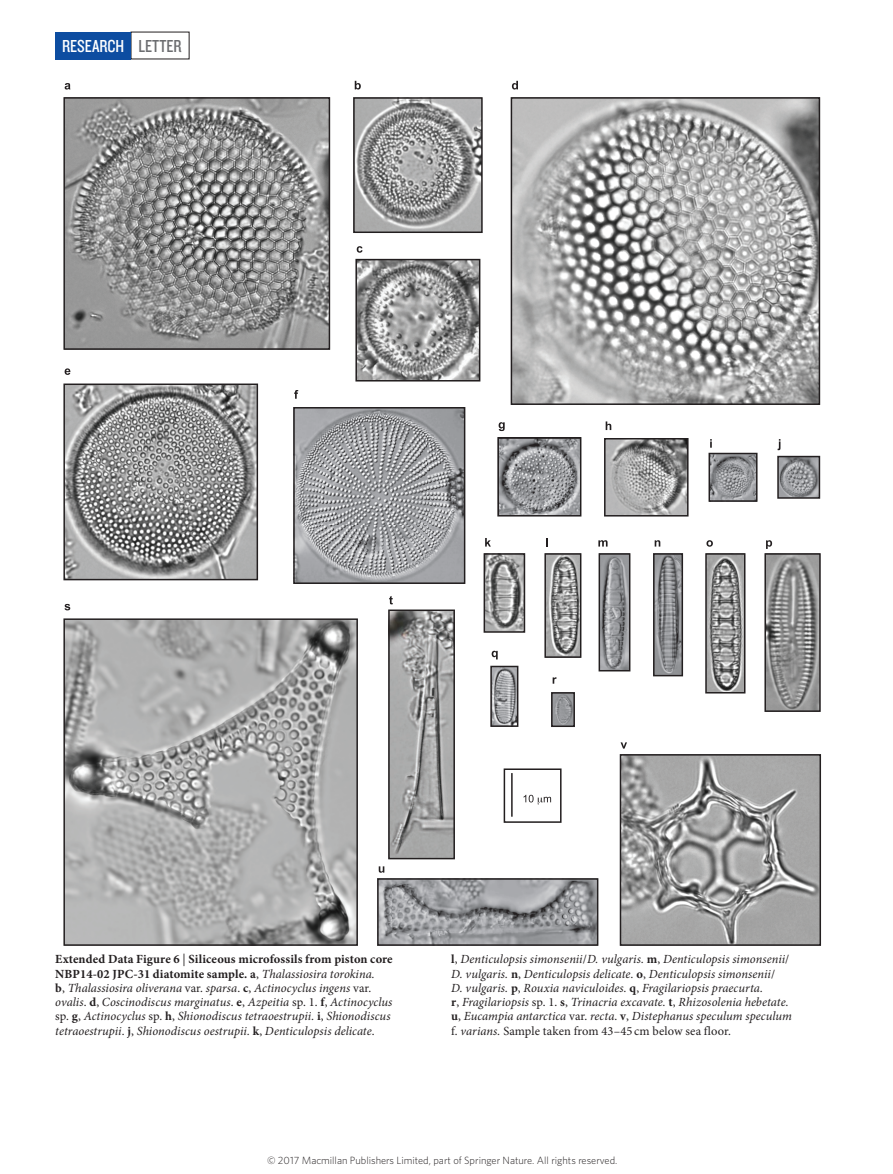
<style>
.page{position:relative;width:893px;height:1174px;background:#fff}
.page>*{position:absolute;margin:0;border:0;box-sizing:border-box;transform-origin:0 0}
.t1{font:18px "Knockout 29 Junior Ltweight";color:#fff}
.t2{font:italic 12.45px/14.2px "Minion Pro";letter-spacing:.005em;color:#231f20}
.t3{font:300 10.5px "Whitney";color:#231f20}
.s1{color:#6c6d70}
.s2{font-weight:700;font-style:normal}
.s3{font-style:normal}
</style>
<div class="page">
<div style="left:55px;top:32px;width:76px;height:27px;background:#0d4da1"></div>
<img style="left:780px;top:459px;width:37px;height:37px">
<div style="left:777px;top:456px;width:43px;height:43px;border:2px solid #231f20"></div>
<svg style="left:777px;top:439px;width:3px;height:11px"></svg>
<img style="left:711px;top:456px;width:43px;height:43px">
<div style="left:708px;top:453px;width:49px;height:49px;border:2px solid #231f20"></div>
<svg style="left:710px;top:439px;width:2px;height:9px"></svg>
<img style="left:607px;top:441px;width:78px;height:72px">
<div style="left:604px;top:438px;width:84px;height:78px;border:2px solid #231f20"></div>
<svg style="left:606px;top:421px;width:5px;height:9px"></svg>
<img style="left:356px;top:100px;width:124px;height:130px">
<div style="left:353px;top:97px;width:130px;height:136px;border:2px solid #231f20"></div>
<svg style="left:355px;top:81px;width:6px;height:9px"></svg>
<img style="left:487px;top:556px;width:35px;height:74px">
<div style="left:484px;top:553px;width:41px;height:80px;border:2px solid #231f20"></div>
<svg style="left:485px;top:538px;width:6px;height:8px"></svg>
<img style="left:547px;top:556px;width:31px;height:99px">
<div style="left:544px;top:553px;width:37px;height:105px;border:2px solid #231f20"></div>
<svg style="left:546px;top:538px;width:2px;height:8px"></svg>
<img style="left:391px;top:612px;width:61px;height:244px">
<div style="left:388px;top:609px;width:67px;height:250px;border:2px solid #231f20"></div>
<svg style="left:389px;top:596px;width:4px;height:8px"></svg>
<img style="left:708px;top:556px;width:34px;height:134px">
<div style="left:705px;top:553px;width:40px;height:140px;border:2px solid #231f20"></div>
<svg style="left:706px;top:540px;width:7px;height:7px"></svg>
<img style="left:602px;top:556px;width:25px;height:112px">
<div style="left:599px;top:553px;width:31px;height:118px;border:2px solid #231f20"></div>
<svg style="left:598px;top:540px;width:10px;height:6px"></svg>
<img style="left:493px;top:668px;width:22px;height:56px">
<div style="left:490px;top:665px;width:28px;height:62px;border:2px solid #231f20"></div>
<img style="left:656px;top:556px;width:24px;height:117px">
<div style="left:653px;top:553px;width:30px;height:123px;border:2px solid #231f20"></div>
<svg style="left:655px;top:540px;width:5px;height:6px"></svg>
<img style="left:554px;top:695px;width:18px;height:29px">
<div style="left:551px;top:692px;width:24px;height:35px;border:2px solid #231f20"></div>
<svg style="left:553px;top:677px;width:4px;height:6px"></svg>
<svg style="left:492px;top:650px;width:6px;height:9px"></svg>
<img style="left:66px;top:386px;width:189px;height:191px">
<div style="left:63px;top:383px;width:195px;height:197px;border:2px solid #231f20"></div>
<img style="left:358px;top:262px;width:119px;height:116px">
<div style="left:355px;top:259px;width:125px;height:122px;border:2px solid #211d1e"></div>
<svg style="left:357px;top:246px;width:6px;height:7px"></svg>
<svg style="left:500px;top:440px;width:78px;height:73px;background:#939497"></svg>
<div style="left:497px;top:437px;width:84px;height:79px;border:2px solid #231f20"></div>
<svg style="left:499px;top:422px;width:6px;height:9px"></svg>
<svg style="left:65px;top:368px;width:5px;height:7px"></svg>
<svg style="left:64px;top:604px;width:6px;height:6px"></svg>
<svg style="left:621px;top:742px;width:6px;height:6px"></svg>
<hr style="left:511px;top:773px;width:2px;height:43px;background:#231f20">
<svg style="left:523px;top:794px;width:28px;height:10px"></svg>
<img style="left:66px;top:100px;width:261px;height:247px">
<div style="left:63px;top:97px;width:267px;height:253px;border:2px solid #231f20"></div>
<img style="left:66px;top:621px;width:289px;height:321px">
<div style="left:63px;top:618px;width:295px;height:327px;border:2px solid #231f20"></div>
<img style="left:380px;top:881px;width:215px;height:61px">
<div style="left:377px;top:878px;width:221px;height:67px;border:2px solid #231f20"></div>
<svg style="left:379px;top:866px;width:5px;height:6px"></svg>
<img style="left:767px;top:556px;width:51px;height:153px">
<div style="left:764px;top:553px;width:57px;height:159px;border:2px solid #231f20"></div>
<svg style="left:766px;top:540px;width:6px;height:9px"></svg>
<img style="left:623px;top:757px;width:195px;height:185px">
<div style="left:620px;top:754px;width:201px;height:191px;border:2px solid #231f20"></div>
<div style="left:504px;top:768px;width:58px;height:55px;border:2px solid #211d1e"></div>
<svg style="left:65px;top:83px;width:5px;height:7px"></svg>
<img style="left:296px;top:410px;width:166px;height:171px">
<div style="left:293px;top:407px;width:172px;height:177px;border:2px solid #211d1e"></div>
<svg style="left:294px;top:390px;width:4px;height:9px"></svg>
<img style="left:514px;top:100px;width:303px;height:302px">
<div style="left:511px;top:97px;width:309px;height:308px;border:2px solid #211d1e"></div>
<svg style="left:512px;top:81px;width:6px;height:9px"></svg>
<h1 class="t1" style="left:62px;top:34px;width:121px">RESEARCH <span class="s1">LETTER</span></h1>
<p class="t2" style="left:55px;top:952px;width:339px"><span class="s2">Extended Data Figure 6</span> <span class="s3">|</span> <span class="s2">Siliceous microfossils from piston core NBP14-02 JPC-31 diatomite sample. a</span><span class="s3">,</span> Thalassiosira torokina.<br><span class="s2">b</span><span class="s3">,</span> Thalassiosira oliverana <span class="s3">var.</span> sparsa<span class="s3">.</span> <span class="s2">c</span><span class="s3">,</span> Actinocyclus ingens <span class="s3">var. </span>ovalis<span class="s3">.</span> <span class="s2">d</span><span class="s3">,</span> Coscinodiscus marginatus<span class="s3">.</span> <span class="s2">e</span><span class="s3">,</span> Azpeitia <span class="s3">sp. 1.</span> <span class="s2">f</span><span class="s3">,</span> Actinocyclus <span class="s3">sp.</span> <span class="s2">g</span><span class="s3">,</span> Actinocyclus <span class="s3">sp.</span> <span class="s2">h</span><span class="s3">,</span> Shionodiscus tetraoestrupii. <span class="s2">i</span><span class="s3">,</span> Shionodiscus tetraoestrupii<span class="s3">.</span> <span class="s2">j</span><span class="s3">,</span> Shionodiscus oestrupii. <span class="s2">k</span><span class="s3">,</span> Denticulopsis delicate<span class="s3">.</span></p>
<p class="t2" style="left:451px;top:952px;width:342px"><span class="s2">l</span><span class="s3">,</span> Denticulopsis simonsenii<span class="s3">/</span>D. vulgaris. <span class="s2">m</span><span class="s3">,</span> Denticulopsis simonsenii<span class="s3">/ </span>D. vulgaris. <span class="s2">n</span><span class="s3">,</span> Denticulopsis delicate. <span class="s2">o</span><span class="s3">,</span> Denticulopsis simonsenii<span class="s3">/<br></span>D. vulgaris. <span class="s2">p</span><span class="s3">,</span> Rouxia naviculoides. <span class="s2">q</span><span class="s3">,</span> Fragilariopsis praecurta.<br><span class="s2">r</span><span class="s3">,</span> Fragilariopsis <span class="s3">sp. 1.</span> <span class="s2">s</span><span class="s3">,</span> Trinacria excavate. <span class="s2">t</span><span class="s3">,</span> Rhizosolenia hebetate. <span class="s2">u</span><span class="s3">,</span> Eucampia antarctica <span class="s3">var.</span> recta<span class="s3">.</span> <span class="s2">v</span><span class="s3">,</span> Distephanus speculum speculum <span class="s3">f.</span> varians. <span class="s3">Sample taken from 43–45 cm below sea floor.</span></p>
<p class="t3" style="left:267px;top:1153px;width:352px">© 2017 Macmillan Publishers Limited, part of Springer Nature. All rights reserved.</p>
</div>
